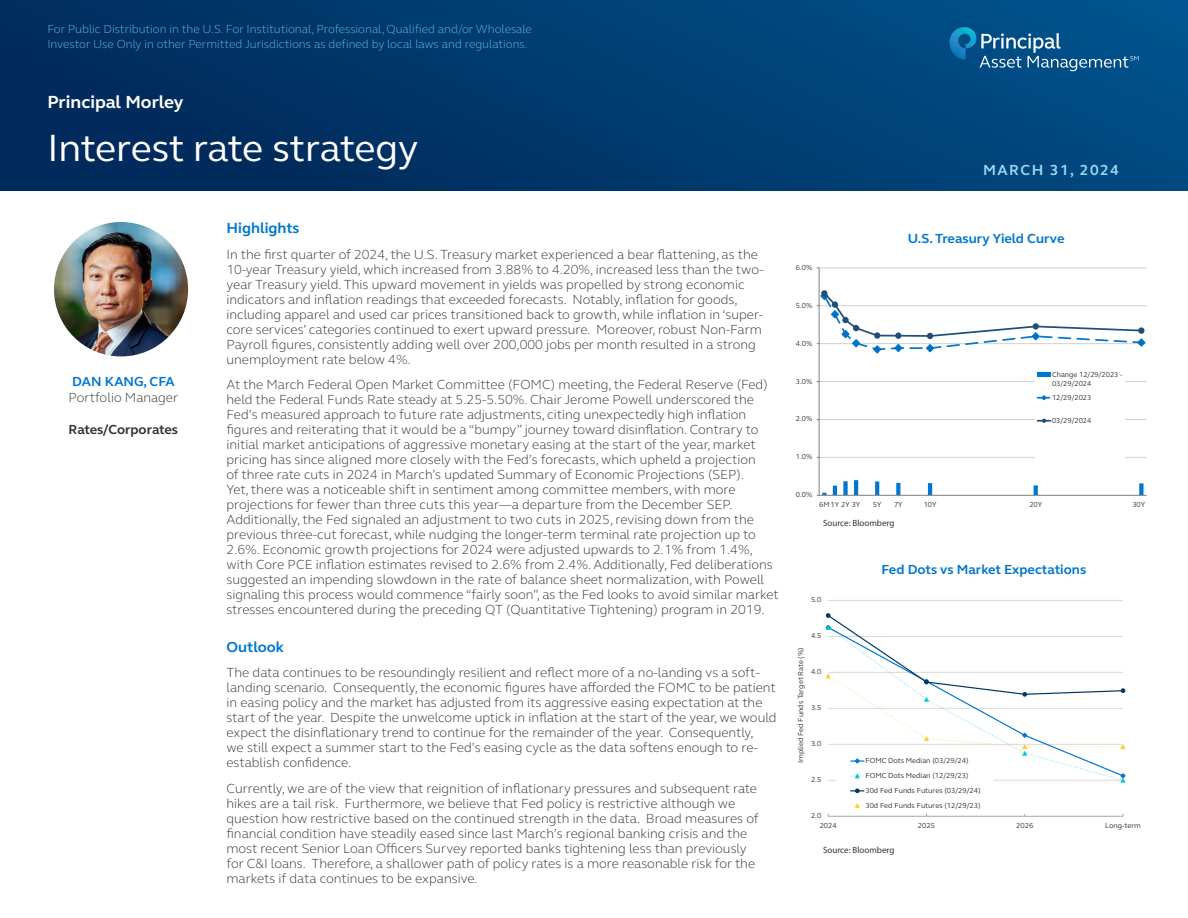
<style>
.page{position:relative;width:1188px;height:918px;background:#fff}
.page>*{position:absolute;margin:0;border:0;box-sizing:border-box;transform-origin:0 0}
.t1{font:39px "FS Elliot Pro";letter-spacing:-.01em;color:#fff}
.t2{font:700 18px "FS Elliot Pro";color:#fff}
.Highlights_and_Outlook_text{font:700 15px "FS Elliot Pro";color:#0076cf}
.t3{font:700 15px "FS Elliot Pro";letter-spacing:.1em;color:#97d8f6}
.Highlights_and_Outlook_text-2{font:300 13.5px/15px "FS Elliot Pro";color:#333}
.t4{font:700 13.5px "FS Elliot Pro";color:#0076cf}
.t5{font:700 13.5px "FS Elliot Pro";color:#333}
.t6{font:300 12px/15px "FS Elliot Pro";color:#62b5e5}
.t7{font:9px "Myriad Pro";color:#333}
.t8{font:7.5px/14.9px "FS Elliot Pro";letter-spacing:-.005em;color:#333}
.t9{font:7.35px "FS Elliot Pro";color:#333}
</style>
<div class="page">
<div style="left:0;top:0;width:1188px;height:191px;background:linear-gradient(to right,#002958,#004f87)"></div>
<img style="left:54px;top:222px;width:134px;height:134px;border-radius:67px">
<svg style="left:950px;top:27px;width:188px;height:44px;background:#1d6598"></svg>
<hr style="left:828px;top:600px;width:295px;height:1px;background:#d9d9d9">
<hr style="left:828px;top:816px;width:295px;height:1px;background:#a6a6a6">
<svg style="left:828px;top:764px;width:292px;height:17px"></svg>
<svg style="left:1120px;top:773px;width:6px;height:10px"></svg>
<div style="left:836px;top:754px;width:157px;height:59px;background:#fff"></div>
<svg style="left:825px;top:613px;width:301px;height:151px"></svg>
<svg style="left:851px;top:773px;width:13px;height:5px"></svg>
<svg style="left:851px;top:789px;width:13px;height:4px"></svg>
<svg style="left:851px;top:803px;width:13px;height:5px"></svg>
<hr style="left:819px;top:457px;width:328px;height:1px;background:#d6d6d6">
<hr style="left:819px;top:419px;width:328px;height:1px;background:#d1d1d1">
<hr style="left:819px;top:381px;width:328px;height:1px;background:#d2d2d2">
<hr style="left:819px;top:343px;width:328px;height:1px;background:#e2e2e2">
<hr style="left:819px;top:305px;width:328px;height:1px;background:#e5e5e5">
<hr style="left:819px;top:268px;width:328px;height:1px;background:#f1f1f1">
<div style="left:1139px;top:483px;width:5px;height:12px;background:#0076cf"></div>
<svg style="left:1034px;top:485px;width:4px;height:10px"></svg>
<svg style="left:928px;top:483px;width:4px;height:12px"></svg>
<svg style="left:896px;top:483px;width:4px;height:12px"></svg>
<svg style="left:875px;top:481px;width:4px;height:14px"></svg>
<hr style="left:854px;top:480px;width:4px;height:15px;background:#0076cf">
<div style="left:843px;top:481px;width:5px;height:14px;background:#0076cf"></div>
<svg style="left:833px;top:486px;width:4px;height:9px"></svg>
<hr style="left:819px;top:268px;width:1px;height:227px;background:#7f7f7f">
<svg style="left:817px;top:493px;width:10px;height:3px"></svg>
<hr style="left:819px;top:495px;width:328px;height:1px;background:#7f7f7f">
<svg style="left:817px;top:291px;width:329px;height:63px"></svg>
<div style="left:1033px;top:323px;width:6px;height:7px;background:#1f4e79;border-radius:50%"></div>
<svg style="left:1138px;top:327px;width:7px;height:7px"></svg>
<div style="left:1035px;top:368px;width:90px;height:92px;background:#fff"></div>
<hr style="left:1038px;top:373px;width:13px;height:4px;background:#0076cf">
<svg style="left:1038px;top:395px;width:13px;height:5px"></svg>
<svg style="left:1038px;top:419px;width:13px;height:4px"></svg>
<p class="t6" style="left:47px;top:21px;width:486px">For Public Distribution in the U.S. For Institutional, Professional, Qualified and/or Wholesale<br>Investor Use Only in other Permitted Jurisdictions as defined by local laws and regulations.</p>
<p class="t2" style="left:47px;top:89px;width:138px">Principal Morley</p>
<p class="t1" style="left:47px;top:121px;width:373px">Interest rate strategy</p>
<p class="t3" style="left:983px;top:160px;width:137px">MARCH 31, 2024</p>
<p class="t4" style="left:72px;top:372px;width:104px">DAN KANG, CFA</p>
<p class="Highlights_and_Outlook_text-2" style="left:69px;top:389px;width:111px">Portfolio Manager</p>
<p class="t5" style="left:68px;top:421px;width:111px">Rates/Corporates</p>
<p class="Highlights_and_Outlook_text" style="left:226px;top:218px;width:75px">Highlights</p>
<p class="Highlights_and_Outlook_text-2" style="left:226px;top:246px;width:539px">In the first quarter of 2024, the U.S. Treasury market experienced a bear flattening, as the 10-year Treasury yield, which increased from 3.88% to 4.20%, increased less than the two&shy;year Treasury yield. This upward movement in yields was propelled by strong economic indicators and inflation readings that exceeded forecasts. Notably, inflation for goods, including apparel and used car prices transitioned back to growth, while inflation in ‘super&shy;core services’ categories continued to exert upward pressure. Moreover, robust Non-Farm Payroll figures, consistently adding well over 200,000 jobs per month resulted in a strong unemployment rate below 4%.</p>
<p class="Highlights_and_Outlook_text-2" style="left:226px;top:377px;width:554px">At the March Federal Open Market Committee (FOMC) meeting, the Federal Reserve (Fed) held the Federal Funds Rate steady at 5.25-5.50%. Chair Jerome Powell underscored the Fed’s measured approach to future rate adjustments, citing unexpectedly high inflation figures and reiterating that it would be a “bumpy” journey toward disinflation. Contrary to initial market anticipations of aggressive monetary easing at the start of the year, market pricing has since aligned more closely with the Fed’s forecasts, which upheld a projection<br>of three rate cuts in 2024 in March’s updated Summary of Economic Projections (SEP).<br>Yet, there was a noticeable shift in sentiment among committee members, with more projections for fewer than three cuts this year—a departure from the December SEP.<br>Additionally, the Fed signaled an adjustment to two cuts in 2025, revising down from the previous three-cut forecast, while nudging the longer-term terminal rate projection up to 2.6%. Economic growth projections for 2024 were adjusted upwards to 2.1% from 1.4%, with Core PCE inflation estimates revised to 2.6% from 2.4%. Additionally, Fed deliberations suggested an impending slowdown in the rate of balance sheet normalization, with Powell signaling this process would commence “fairly soon”, as the Fed looks to avoid similar market stresses encountered during the preceding QT (Quantitative Tightening) program in 2019.</p>
<p class="Highlights_and_Outlook_text" style="left:226px;top:637px;width:59px">Outlook</p>
<p class="Highlights_and_Outlook_text-2" style="left:226px;top:665px;width:552px">The data continues to be resoundingly resilient and reflect more of a no-landing vs a soft&shy;landing scenario. Consequently, the economic figures have afforded the FOMC to be patient in easing policy and the market has adjusted from its aggressive easing expectation at the start of the year. Despite the unwelcome uptick in inflation at the start of the year, we would expect the disinflationary trend to continue for the remainder of the year. Consequently,<br>we still expect a summer start to the Fed’s easing cycle as the data softens enough to re&shy;establish confidence.</p>
<p class="Highlights_and_Outlook_text-2" style="left:226px;top:780px;width:534px">Currently, we are of the view that reignition of inflationary pressures and subsequent rate hikes are a tail risk. Furthermore, we believe that Fed policy is restrictive although we question how restrictive based on the continued strength in the data. Broad measures of financial condition have steadily eased since last March’s regional banking crisis and the most recent Senior Loan Officers Survey reported banks tightening less than previously for C&amp;I loans. Therefore, a shallower path of policy rates is a more reasonable risk for the markets if data continues to be expansive.</p>
<p class="t8" style="left:796px;top:260px;width:18px">6.0%</p>
<p class="t8" style="left:796px;top:298px;width:18px">5.0%</p>
<p class="t8" style="left:796px;top:336px;width:18px">4.0%</p>
<p class="t8" style="left:796px;top:373px;width:18px">3.0%</p>
<p class="t8" style="left:796px;top:411px;width:18px">2.0%</p>
<p class="t8" style="left:796px;top:449px;width:18px">1.0%</p>
<p class="t8" style="left:796px;top:487px;width:18px">0.0%</p>
<p class="t4" style="left:908px;top:229px;width:158px">U.S. Treasury Yield Curve</p>
<p class="t8" style="left:1052px;top:370px;width:72px;line-height:9px">Change 12/29/2023 -<br>03/29/2024</p>
<p class="t8" style="left:1052px;top:390px;width:41px">12/29/2023</p>
<p class="t8" style="left:1052px;top:413px;width:41px">03/29/2024</p>
<p class="t8" style="left:819px;top:497px;width:43px">6M 1Y 2Y 3Y</p>
<p class="t8" style="left:873px;top:497px;width:10px">5Y</p>
<p class="t8" style="left:894px;top:497px;width:10px">7Y</p>
<p class="t8" style="left:924px;top:497px;width:14px">10Y</p>
<p class="t8" style="left:1029px;top:497px;width:14px">20Y</p>
<p class="t8" style="left:1132px;top:497px;width:14px">30Y</p>
<p class="t7" style="left:823px;top:517px;width:73px">Source: Bloomberg</p>
<p class="t8" style="left:811px;top:592px;width:12px">5.0</p>
<p class="t8" style="left:811px;top:628px;width:12px">4.5</p>
<p class="t9" style="left:796px;top:763px;width:117px;rotate:-90deg">Implied Fed Funds Target Rate (%)</p>
<p class="t8" style="left:811px;top:664px;width:12px">4.0</p>
<p class="t8" style="left:811px;top:700px;width:12px">3.5</p>
<p class="t8" style="left:811px;top:736px;width:12px">3.0</p>
<p class="t8" style="left:811px;top:772px;width:12px">2.5</p>
<p class="t8" style="left:811px;top:808px;width:12px">2.0</p>
<p class="t4" style="left:882px;top:561px;width:206px">Fed Dots vs Market Expectations</p>
<p class="t8" style="left:865px;top:753px;width:117px">FOMC Dots Median (03/29/24)<br>FOMC Dots Median (12/29/23)<br>30d Fed Funds Futures (03/29/24)<br>30d Fed Funds Futures (12/29/23)</p>
<p class="t8" style="left:820px;top:818px;width:19px">2024</p>
<p class="t8" style="left:918px;top:818px;width:19px">2025</p>
<p class="t8" style="left:1016px;top:818px;width:19px">2026</p>
<p class="t8" style="left:1105px;top:818px;width:37px">Long-term</p>
<p class="t7" style="left:823px;top:845px;width:73px">Source: Bloomberg</p>
</div>
